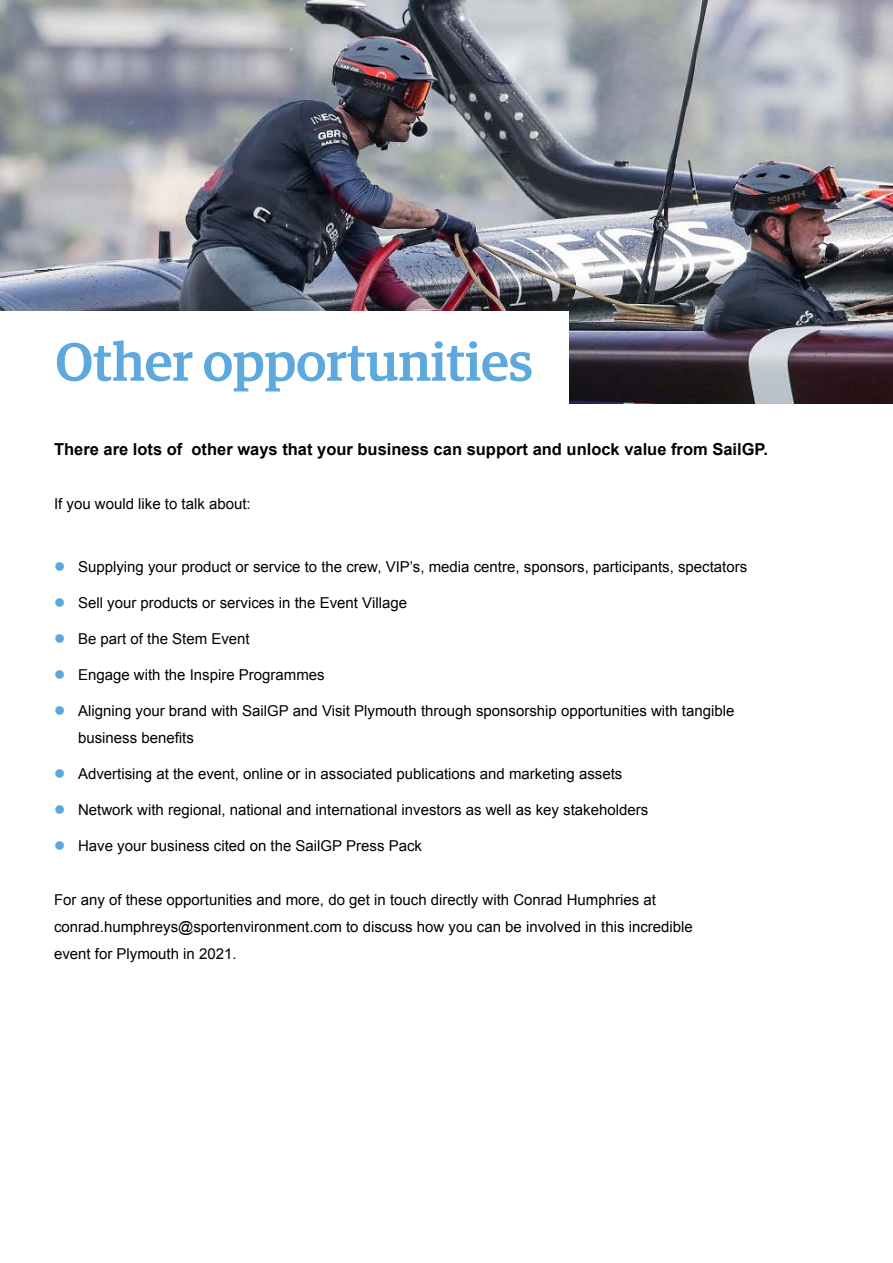
<style>
.page{position:relative;width:893px;height:1263px;background:#fff}
.page>*{position:absolute;margin:0;border:0;box-sizing:border-box;transform-origin:0 0}
.t1{font:500 54px "Guardian Egyp";color:#5da9dd}
.t2{font:700 16.5px "Arial";color:#000}
.t3{font:15px/27px "Arial";color:#000}
.s1{color:#5da9dd}
</style>
<div class="page">
<img style="left:0;top:0;width:893px;height:404px">
<div style="left:0;top:311px;width:568px;height:96px;background:#fff"></div>
<h1 class="t1" style="left:56px;top:323px;width:479px">Other opportunities</h1>
<p class="t2" style="left:54px;top:438px;width:715px">There are lots of other ways that your business can support and unlock value from SailGP.</p>
<p class="t3" style="left:54px;top:490px;width:198px">If you would like to talk about:</p>
<p class="t3" style="left:54px;top:553px;width:695px"><span class="s1">●</span> Supplying your product or service to the crew, VIP’s, media centre, sponsors, participants, spectators</p>
<p class="t3" style="left:54px;top:589px;width:355px"><span class="s1">●</span> Sell your products or services in the Event Village</p>
<p class="t3" style="left:54px;top:625px;width:197px"><span class="s1">●</span> Be part of the Stem Event</p>
<p class="t3" style="left:54px;top:661px;width:272px"><span class="s1">●</span> Engage with the Inspire Programmes</p>
<p class="t3" style="left:78px;top:697px;width:658px;text-indent:-24px"><span class="s1">●</span> Aligning your brand with SailGP and Visit Plymouth through sponsorship opportunities with tangible business benefits</p>
<p class="t3" style="left:54px;top:760px;width:570px"><span class="s1">●</span> Advertising at the event, online or in associated publications and marketing assets</p>
<p class="t3" style="left:54px;top:796px;width:596px"><span class="s1">●</span> Network with regional, national and international investors as well as key stakeholders</p>
<p class="t3" style="left:54px;top:832px;width:370px"><span class="s1">●</span> Have your business cited on the SailGP Press Pack</p>
<p class="t3" style="left:54px;top:886px;width:640px">For any of these opportunities and more, do get in touch directly with Conrad Humphries at conrad.humphreys@sportenvironment.com to discuss how you can be involved in this incredible event for Plymouth in 2021.</p>
</div>
